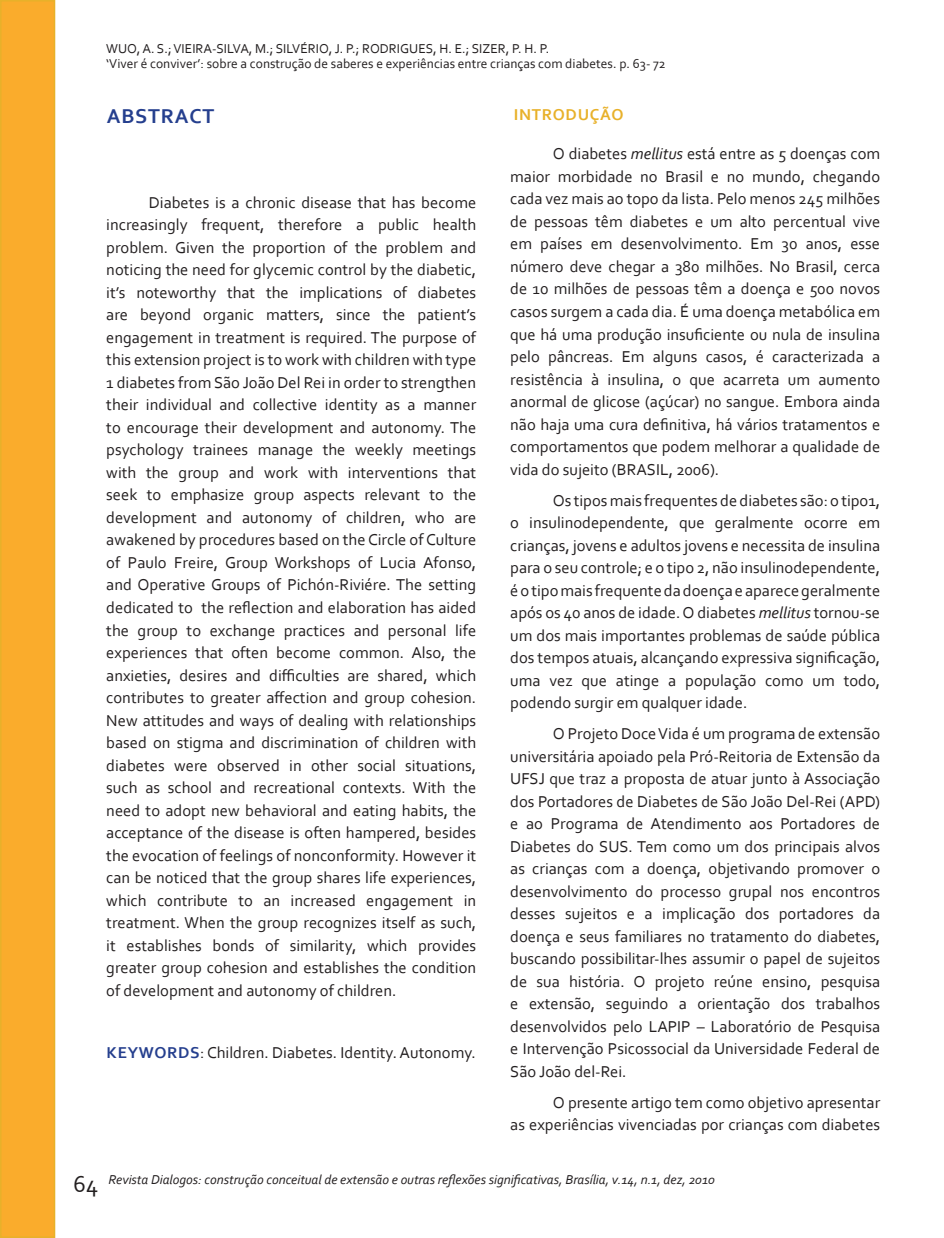
<style>
.page{position:relative;width:944px;height:1238px;background:#fff}
.page>*{position:absolute;margin:0;border:0;box-sizing:border-box;transform-origin:0 0}
.resumo{font:700 21px "Corbel";letter-spacing:.04em;color:#253f8e}
.normal-alinhado{font:16.5px/22.5px "Corbel";color:#231f20;text-align:justify}
.titulo-dourado{font:700 16.5px "Corbel";letter-spacing:.04em;color:#e8b12a}
.cabeçalho{font:13.5px "Corbel";color:#231f20}
.t1{font:italic 13.5px "Corbel";color:#231f20}
.s1{font-weight:700;color:#253f8e}
.s2{font-style:italic}
.s3{font-style:normal;font-size:24px}
</style>
<div class="page">
<div style="left:0;top:0;width:55px;height:1237px;background:#faac2c;border:2px solid #e8b12a"></div>
<p class="cabeçalho" style="left:106px;top:40px;width:445px">WUO, A. S.; VIEIRA-SILVA, M.; SILVÉRIO, J. P.; RODRIGUES, H. E.; SIZER, P. H. P.</p>
<p class="cabeçalho" style="left:106px;top:55px;width:561px">‘Viver é conviver’: sobre a construção de saberes e experiências entre crianças com diabetes. p. 63- 72</p>
<p class="resumo" style="left:107px;top:103px;width:109px">ABSTRACT</p>
<p class="normal-alinhado" style="left:106px;top:191px;width:371px;text-indent:43px">Diabetes is a chronic disease that has become increasingly frequent, therefore a public health problem. Given the proportion of the problem and noticing the need for glycemic control by the diabetic, it’s noteworthy that the implications of diabetes are beyond organic matters, since the patient’s engagement in treatment is required. The purpose of this extension project is to work with children with type 1 diabetes from São João Del Rei in order to strengthen their individual and collective identity as a manner to encourage their development and autonomy. The psychology trainees manage the weekly meetings with the group and work with interventions that seek to emphasize group aspects relevant to the development and autonomy of children, who are awakened by procedures based on the Circle of Culture of Paulo Freire, Group Workshops of Lucia Afonso, and Operative Groups of Pichón-Riviére. The setting dedicated to the reflection and elaboration has aided the group to exchange practices and personal life experiences that often become common. Also, the anxieties, desires and difficulties are shared, which contributes to greater affection and group cohesion.<br>New attitudes and ways of dealing with relationships based on stigma and discrimination of children with diabetes were observed in other social situations, such as school and recreational contexts. With the need to adopt new behavioral and eating habits, the acceptance of the disease is often hampered, besides the evocation of feelings of nonconformity. However it can be noticed that the group shares life experiences, which contribute to an increased engagement in treatment. When the group recognizes itself as such, it establishes bonds of similarity, which provides greater group cohesion and establishes the condition of development and autonomy of children.</p>
<p class="normal-alinhado" style="left:107px;top:1040px;width:371px"><span class="s1">KEYWORDS</span>: Children. Diabetes. Identity. Autonomy.</p>
<p class="titulo-dourado" style="left:514px;top:104px;width:111px">INTRODUÇÃO</p>
<p class="normal-alinhado" style="left:510px;top:142px;width:371px;text-indent:43px">O diabetes <span class="s2">mellitus</span> está entre as 5 doenças com maior morbidade no Brasil e no mundo, chegando cada vez mais ao topo da lista. Pelo menos 245 milhões de pessoas têm diabetes e um alto percentual vive em países em desenvolvimento. Em 30 anos, esse número deve chegar a 380 milhões. No Brasil, cerca de 10 milhões de pessoas têm a doença e 500 novos casos surgem a cada dia. É uma doença metabólica em que há uma produção insuficiente ou nula de insulina pelo pâncreas. Em alguns casos, é caracterizada a resistência à insulina, o que acarreta um aumento anormal de glicose (açúcar) no sangue. Embora ainda não haja uma cura definitiva, há vários tratamentos e comportamentos que podem melhorar a qualidade de vida do sujeito (BRASIL, 2006).</p>
<p class="normal-alinhado" style="left:510px;top:488px;width:371px;text-indent:43px">Os tipos mais frequentes de diabetes são: o tipo1, o insulinodependente, que geralmente ocorre em crianças, jovens e adultos jovens e necessita de insulina para o seu controle; e o tipo 2, não insulinodependente, é o tipo mais frequente da doença e aparece geralmente após os 40 anos de idade. O diabetes <span class="s2">mellitus</span> tornou-se um dos mais importantes problemas de saúde pública dos tempos atuais, alcançando expressiva significação, uma vez que atinge a população como um todo, podendo surgir em qualquer idade.</p>
<p class="normal-alinhado" style="left:510px;top:722px;width:371px;text-indent:43px">O Projeto Doce Vida é um programa de extensão universitária apoiado pela Pró-Reitoria de Extensão da UFSJ que traz a proposta de atuar junto à Associação dos Portadores de Diabetes de São João Del-Rei (APD) e ao Programa de Atendimento aos Portadores de Diabetes do SUS. Tem como um dos principais alvos as crianças com a doença, objetivando promover o desenvolvimento do processo grupal nos encontros desses sujeitos e a implicação dos portadores da doença e seus familiares no tratamento do diabetes, buscando possibilitar-lhes assumir o papel de sujeitos de sua história. O projeto reúne ensino, pesquisa e extensão, seguindo a orientação dos trabalhos desenvolvidos pelo LAPIP – Laboratório de Pesquisa e Intervenção Psicossocial da Universidade Federal de São João del-Rei.</p>
<p class="normal-alinhado" style="left:510px;top:1090px;width:371px;text-align:right">O presente artigo tem como objetivo apresentar<br>as experiências vivenciadas por crianças com diabetes</p>
<p class="t1" style="left:73px;top:1171px;width:643px"><span class="s3">64</span> Revista Dialogos: construção conceitual de extensão e outras reflexões significativas, Brasília, v.14, n.1, dez, 2010</p>
</div>
